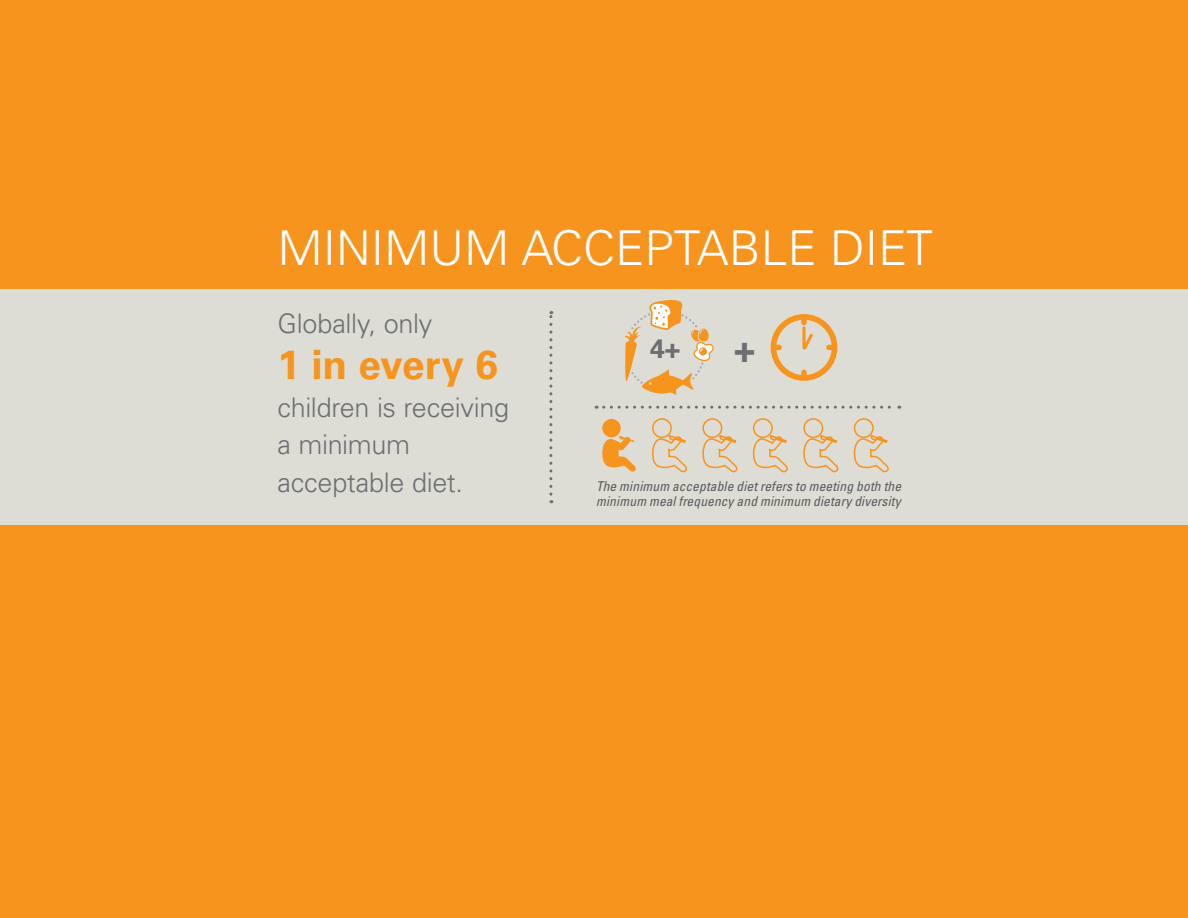
<style>
.page{position:relative;width:1188px;height:918px;background:#f7941e}
.page>*{position:absolute;margin:0;border:0;box-sizing:border-box;transform-origin:0 0}
.t1{font:300 48px "Univers LT Std";color:#fff}
.t2{font:700 40.5px "Univers LT Std";color:#f7941e}
.t3{font:700 35.85px "Univers LT Std";color:#6d6e71}
.t4{font:300 27px/37.5px "Univers LT Std";letter-spacing:-.01em;color:#6d6e71}
.t5{font:700 26.55px "Univers LT Std";color:#6d6e71}
.t6{font:italic condensed 13.5px/15px "Univers LT Std";letter-spacing:.01em;color:#58595b}
</style>
<div class="page">
<div style="left:0;top:289px;width:1188px;height:236px;background:#dddcd5"></div>
<svg style="left:771px;top:314px;width:66px;height:67px"></svg>
<svg style="left:802px;top:327px;width:4px;height:22px"></svg>
<svg style="left:625px;top:300px;width:89px;height:95px"></svg>
<div style="left:702px;top:418px;width:20px;height:20px;border:2px solid #f7941e;border-radius:50%"></div>
<svg style="left:702px;top:429px;width:36px;height:44px"></svg>
<div style="left:602px;top:419px;width:19px;height:18px;background:#f7941e;border-radius:50%"></div>
<svg style="left:602px;top:436px;width:34px;height:36px"></svg>
<div style="left:803px;top:418px;width:20px;height:20px;border:2px solid #f7941e;border-radius:50%"></div>
<svg style="left:803px;top:429px;width:36px;height:44px"></svg>
<div style="left:854px;top:418px;width:20px;height:20px;border:2px solid #f7941e;border-radius:50%"></div>
<svg style="left:853px;top:429px;width:36px;height:44px"></svg>
<div style="left:753px;top:418px;width:20px;height:20px;border:2px solid #f7941e;border-radius:50%"></div>
<svg style="left:752px;top:429px;width:36px;height:44px"></svg>
<div style="left:652px;top:418px;width:20px;height:20px;border:2px solid #f7941e;border-radius:50%"></div>
<svg style="left:652px;top:429px;width:35px;height:44px"></svg>
<svg style="left:549px;top:311px;width:3px;height:183px"></svg>
<svg style="left:604px;top:406px;width:296px;height:3px"></svg>
<h1 class="t1" style="left:278px;top:219px;width:657px">MINIMUM ACCEPTABLE DIET</h1>
<h3 class="t4" style="left:278px;top:304px;width:156px">Globally, only</h3>
<h2 class="t2" style="left:278px;top:341px;width:222px">1 in every 6</h2>
<h3 class="t4" style="left:278px;top:388px;width:233px">children is receiving a minimum acceptable diet.</h3>
<h3 class="t5" style="left:650px;top:333px;width:32px">4+</h3>
<h3 class="t3" style="left:734px;top:329px;width:22px">+</h3>
<p class="t6" style="left:596px;top:478px;width:307px">The minimum acceptable diet refers to meeting both the minimum meal frequency and minimum dietary diversity</p>
</div>
